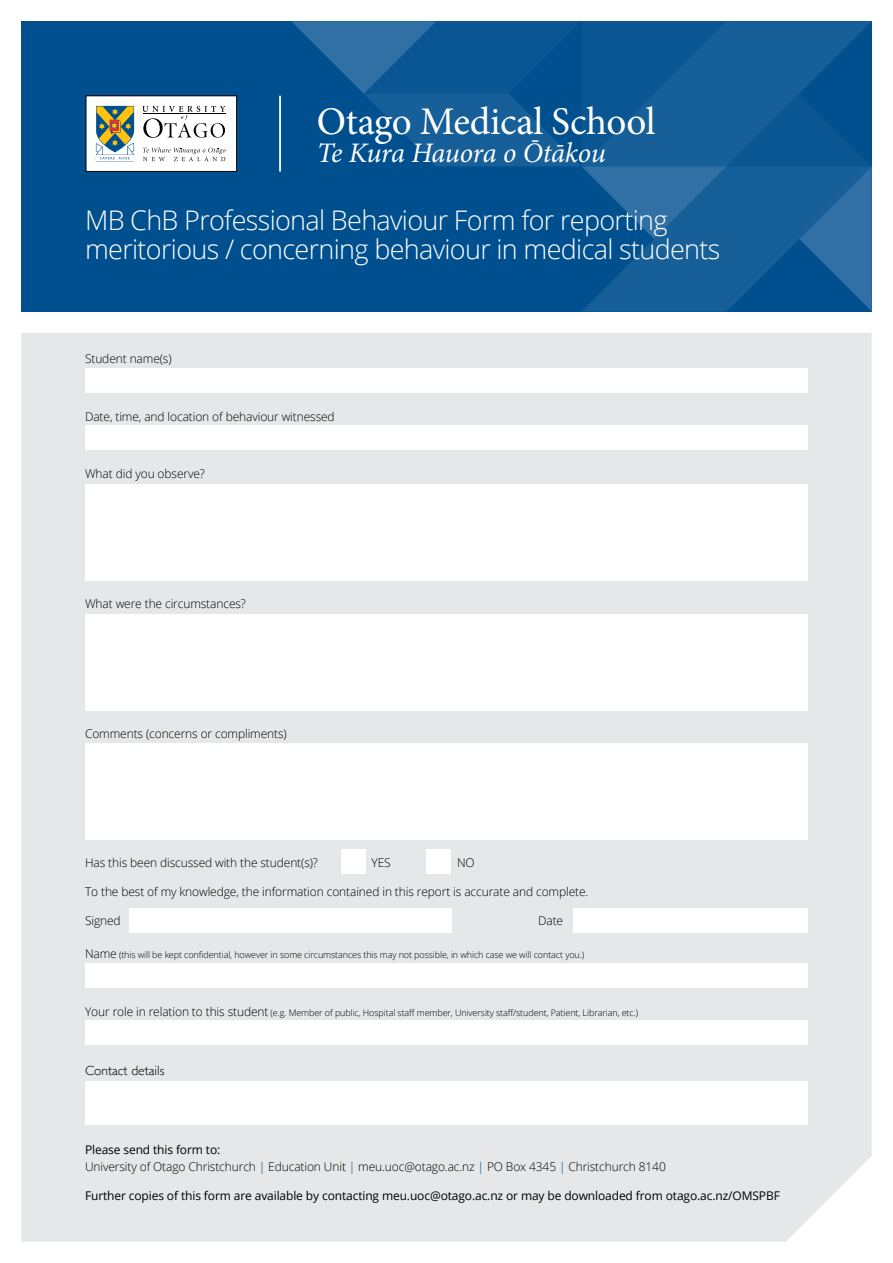
<style>
.page{position:relative;width:893px;height:1263px;background:#fff}
.page>*{position:absolute;margin:0;border:0;box-sizing:border-box;transform-origin:0 0}
.t1{font:39.15px "Minion Pro";letter-spacing:-.01em;color:#fff}
.t2{font:italic 28.35px "Minion Pro";letter-spacing:-.01em;color:#fff}
.t3{font:300 27px/28.5px "Open Sans";letter-spacing:-.025em;color:#fff}
.t4{font:300 13.5px "Gill Sans";color:#000}
.t5{font:300 12px/16.5px "Open Sans";letter-spacing:-.01em;color:#000}
.t6{font:12px "Open Sans";letter-spacing:-.01em;color:#000}
.t7{font:300 9px "Open Sans";letter-spacing:-.01em;color:#000}
.s1{font-size:12px}
.s2{font-weight:400}
.s3{color:#00508f}
</style>
<div class="page">
<div style="left:21px;top:333px;width:851px;height:909px;background:#e6e7e8"></div>
<div style="left:21px;top:21px;width:851px;height:290px;background:#00508f"></div>
<svg style="left:291px;top:21px;width:581px;height:290px"></svg>
<div style="left:85px;top:369px;width:723px;height:24px;background:#fff"></div>
<div style="left:85px;top:426px;width:723px;height:24px;background:#fff"></div>
<div style="left:85px;top:484px;width:723px;height:96px;background:#fff"></div>
<div style="left:85px;top:614px;width:723px;height:96px;background:#fff"></div>
<div style="left:85px;top:743px;width:723px;height:96px;background:#fff"></div>
<div style="left:341px;top:850px;width:25px;height:24px;background:#fff"></div>
<div style="left:427px;top:850px;width:24px;height:24px;background:#fff"></div>
<div style="left:129px;top:908px;width:323px;height:25px;background:#fff"></div>
<div style="left:573px;top:908px;width:235px;height:25px;background:#fff"></div>
<div style="left:85px;top:964px;width:723px;height:24px;background:#fff"></div>
<div style="left:85px;top:1021px;width:723px;height:24px;background:#fff"></div>
<div style="left:85px;top:1081px;width:723px;height:44px;background:#fff"></div>
<div style="left:86px;top:96px;width:151px;height:75px;background:#fff"></div>
<div style="left:86px;top:96px;width:151px;height:76px;border:1px solid #000"></div>
<svg style="left:142px;top:106px;width:83px;height:32px"></svg>
<hr style="left:143px;top:113px;width:83px;height:1px;background:#000">
<svg style="left:96px;top:106px;width:38px;height:54px"></svg>
<svg style="left:143px;top:147px;width:82px;height:14px"></svg>
<hr style="left:279px;top:96px;width:2px;height:76px;background:#fff">
<h1 class="t1" style="left:317px;top:95px;width:340px">Otago Medical School</h1>
<h2 class="t2" style="left:317px;top:134px;width:291px">Te Kura Hauora o Ōtākou</h2>
<h3 class="t3" style="left:85px;top:206px;width:637px">MB ChB Professional Behaviour Form for reporting meritorious / concerning behaviour in medical students</h3>
<p class="t5" style="left:85px;top:350px;width:88px">Student name(s)</p>
<p class="t5" style="left:85px;top:408px;width:251px">Date, time, and location of behaviour witnessed</p>
<p class="t5" style="left:85px;top:465px;width:121px">What did you observe?</p>
<p class="t5" style="left:85px;top:595px;width:162px">What were the circumstances?</p>
<p class="t5" style="left:85px;top:725px;width:203px">Comments (concerns or compliments)</p>
<p class="t5" style="left:85px;top:854px;width:234px">Has this been discussed with the student(s)?</p>
<p class="t5" style="left:372px;top:854px;width:21px">YES</p>
<p class="t5" style="left:457px;top:854px;width:19px">NO</p>
<p class="t5" style="left:85px;top:883px;width:505px">To the best of my knowledge, the information contained in this report is accurate and complete.</p>
<p class="t5" style="left:85px;top:912px;width:37px">Signed</p>
<p class="t5" style="left:538px;top:912px;width:27px">Date</p>
<p class="t7" style="left:85px;top:948px;width:501px"><span class="s1">Name</span> (this will be kept confidential, however in some circumstances this may not possible, in which case we will contact you.)</p>
<p class="t7" style="left:85px;top:1006px;width:555px"><span class="s1">Your role in relation to this student</span> (e.g. Member of public, Hospital staff member, University staff/student, Patient, Librarian, etc.)</p>
<p class="t4" style="left:85px;top:1060px;width:81px">Contact details</p>
<p class="t5" style="left:85px;top:1141px;width:582px"><span class="s2">Please send this form to:<br></span>University of Otago Christchurch <span class="s3">|</span> Education Unit <span class="s3">|</span> meu.uoc@otago.ac.nz <span class="s3">|</span> PO Box 4345 <span class="s3">|</span> Christchurch 8140</p>
<p class="t6" style="left:85px;top:1187px;width:696px">Further copies of this form are available by contacting meu.uoc@otago.ac.nz or may be downloaded from otago.ac.nz/OMSPBF</p>
</div>
